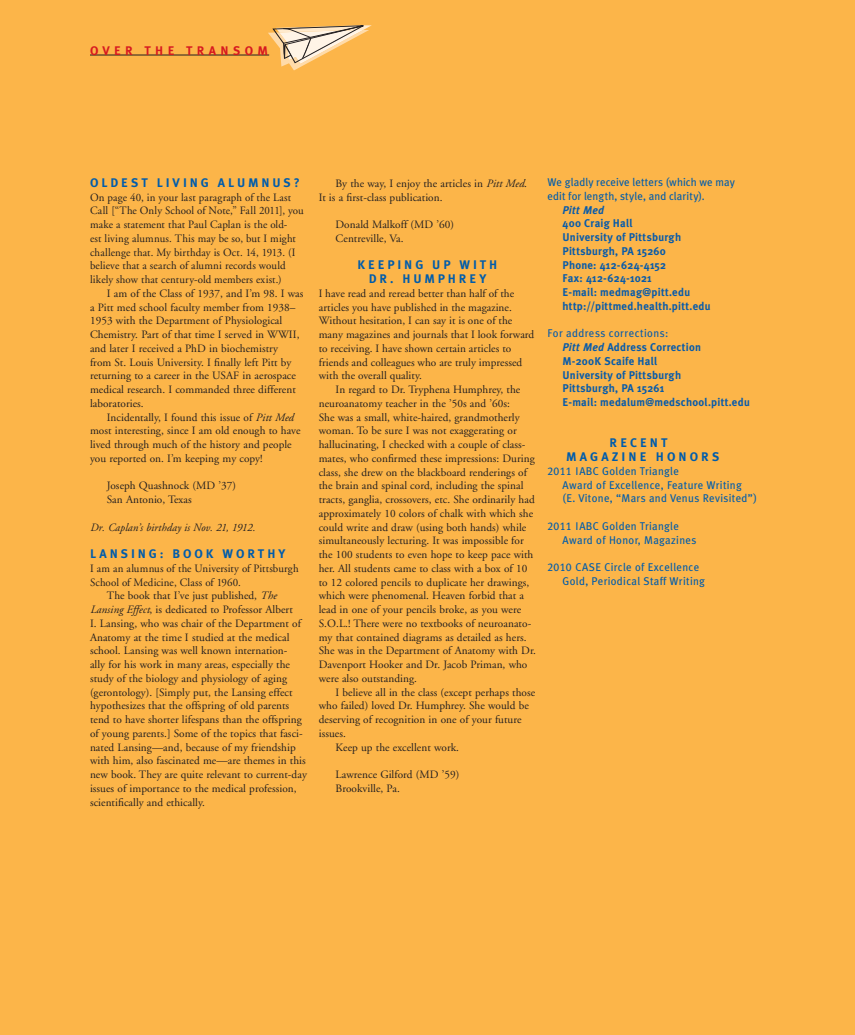
<style>
.page{position:relative;width:855px;height:1035px;background:#fcb549}
.page>*{position:absolute;margin:0;border:0;box-sizing:border-box;transform-origin:0 0}
.t1{font:700 12.5px/13.8px "Meta Plus";letter-spacing:.235em;color:#005cab;text-align:center}
.t2{font:12.5px/13.8px "Meta Plus Bold Caps";letter-spacing:.25em;color:#005cab}
.t3{font:700 12.5px "Meta Plus";letter-spacing:.35em;color:#d71920}
.t4{font:11.25px/13.8px "Adobe Garamond";letter-spacing:.005em;color:#231f20}
.t5{font:700 11.25px/13.8px "Meta Plus";letter-spacing:.02em;color:#085baa}
.t6{font:11.25px/13.8px "Meta Plus";letter-spacing:.03em;color:#005cab}
.t7{font:11.25px/13.8px "Meta Plus";letter-spacing:.01em;color:#005cab}
.t8{font:italic 11.25px "Adobe Garamond";letter-spacing:.01em;color:#231f20}
.t9{font:italic 700 11.25px "Meta Plus";letter-spacing:.02em;color:#085baa}
.s1{font-style:italic}
.s2{font-weight:400}
.s3{font-family:"Meta Plus Book Caps"}
</style>
<div class="page">
<svg style="left:268px;top:25px;width:104px;height:45px"></svg>
<hr style="left:90px;top:55px;width:179px;height:1px;background:#231f20">
<p class="t3" style="left:90px;top:45px;width:180px">OVER THE TRANSOM</p>
<p class="t1" style="left:90px;top:176px;width:211px">OLDEST LIVING ALUMNUS?</p>
<p class="t4" style="left:90px;top:191px;width:215px">On page 40, in your last paragraph of the Last Call [“The Only School of Note,” Fall 2011], you make a statement that Paul Caplan is the old-<br>est living alumnus. This may be so, but I might challenge that. My birthday is Oct. 14, 1913. (I believe that a search of alumni records would likely show that century-old members exist.)</p>
<p class="t4" style="left:90px;top:287px;width:215px;text-indent:17px">I am of the Class of 1937, and I’m 98. I was a Pitt med school faculty member from 1938– 1953 with the Department of Physiological Chemistry. Part of that time I served in WWII, and later I received a PhD in biochemistry<br>from St. Louis University. I finally left Pitt by returning to a career in the USAF in aerospace medical research. I commanded three different laboratories.</p>
<p class="t4" style="left:90px;top:411px;width:212px;text-indent:17px">Incidentally, I found this issue of <span class="s1">Pitt Med </span>most interesting, since I am old enough to have lived through much of the history and people you reported on. I’m keeping my copy!</p>
<p class="t4" style="left:107px;top:480px;width:131px">Joseph Quashnock (MD ’37)<br>San Antonio, Texas</p>
<p class="t8" style="left:90px;top:523px;width:167px">Dr. Caplan’s birthday is Nov. 21, 1912.</p>
<p class="t1" style="left:90px;top:548px;width:197px">LANSING: BOOK WORTHY</p>
<p class="t4" style="left:90px;top:562px;width:210px">I am an alumnus of the University of Pittsburgh</p>
<p class="t4" style="left:90px;top:576px;width:152px">School of Medicine, Class of 1960.</p>
<p class="t4" style="left:107px;top:590px;width:171px">The book that I’ve just published, <span class="s1">The</span></p>
<p class="t4" style="left:90px;top:604px;width:204px"><span class="s1">Lansing Effect</span>, is dedicated to Professor Albert</p>
<p class="t4" style="left:90px;top:617px;width:213px">I. Lansing, who was chair of the Department of</p>
<p class="t4" style="left:90px;top:631px;width:201px">Anatomy at the time I studied at the medical</p>
<p class="t4" style="left:90px;top:645px;width:199px">school. Lansing was well known internation-</p>
<p class="t4" style="left:90px;top:659px;width:202px">ally for his work in many areas, especially the</p>
<p class="t4" style="left:90px;top:672px;width:199px">study of the biology and physiology of aging</p>
<p class="t4" style="left:90px;top:686px;width:204px">(gerontology). [Simply put, the Lansing effect</p>
<p class="t4" style="left:90px;top:700px;width:201px">hypothesizes that the offspring of old parents</p>
<p class="t4" style="left:90px;top:714px;width:213px">tend to have shorter lifespans than the offspring</p>
<p class="t4" style="left:90px;top:727px;width:214px">of young parents.] Some of the topics that fasci-</p>
<p class="t4" style="left:90px;top:741px;width:207px">nated Lansing—and, because of my friendship</p>
<p class="t4" style="left:90px;top:755px;width:217px">with him, also fascinated me—are themes in this</p>
<p class="t4" style="left:90px;top:769px;width:218px">new book. They are quite relevant to current-day</p>
<p class="t4" style="left:90px;top:782px;width:208px">issues of importance to the medical profession,</p>
<p class="t4" style="left:90px;top:796px;width:116px">scientifically and ethically.</p>
<p class="t4" style="left:319px;top:177px;width:210px;text-indent:17px">By the way, I enjoy the articles in <span class="s1">Pitt Med</span>.<br>It is a first-class publication.</p>
<p class="t4" style="left:336px;top:219px;width:120px">Donald Malkoff (MD ’60)<br>Centreville, Va.</p>
<p class="t1" style="left:358px;top:259px;width:141px">KEEPING UP WITH<br>DR. HUMPHREY</p>
<p class="t4" style="left:319px;top:287px;width:217px">I have read and reread better than half of the articles you have published in the magazine.<br>Without hesitation, I can say it is one of the many magazines and journals that I look forward to receiving. I have shown certain articles to friends and colleagues who are truly impressed with the overall quality.</p>
<p class="t4" style="left:319px;top:384px;width:219px;text-indent:17px">In regard to Dr. Tryphena Humphrey, the neuroanatomy teacher in the ’50s and ’60s:<br>She was a small, white-haired, grandmotherly woman. To be sure I was not exaggerating or hallucinating, I checked with a couple of class&shy;mates, who confirmed these impressions: During class, she drew on the blackboard renderings of the brain and spinal cord, including the spinal tracts, ganglia, crossovers, etc. She ordinarily had approximately 10 colors of chalk with which she could write and draw (using both hands) while simultaneously lecturing. It was impossible for the 100 students to even hope to keep pace with her. All students came to class with a box of 10 to 12 colored pencils to duplicate her drawings, which were phenomenal. Heaven forbid that a lead in one of your pencils broke, as you were S.O.L.! There were no textbooks of neuroanato&shy;my that contained diagrams as detailed as hers.<br>She was in the Department of Anatomy with Dr.<br>Davenport Hooker and Dr. Jacob Priman, who were also outstanding.</p>
<p class="t4" style="left:336px;top:686px;width:201px">I believe all in the class (except perhaps those</p>
<p class="t4" style="left:319px;top:700px;width:212px">who failed) loved Dr. Humphrey. She would be</p>
<p class="t4" style="left:319px;top:714px;width:204px">deserving of recognition in one of your future</p>
<p class="t4" style="left:319px;top:727px;width:29px">issues.</p>
<p class="t4" style="left:336px;top:741px;width:125px">Keep up the excellent work.</p>
<p class="t4" style="left:336px;top:769px;width:125px">Lawrence Gilford (MD ’59)<br>Brookville, Pa.</p>
<p class="t7" style="left:548px;top:176px;width:189px">We gladly receive letters (which we may edit for length, style, and clarity).</p>
<p class="t9" style="left:563px;top:203px;width:43px">Pitt Med</p>
<p class="t5" style="left:563px;top:217px;width:150px">400 Craig Hall<br>University of Pittsburgh<br>Pittsburgh, PA 15260<br>Phone: 412-624-4152<br>Fax: 412-624-1021<br>E-mail: medmag@pitt.edu http://pittmed.health.pitt.edu</p>
<p class="t5" style="left:562px;top:327px;width:189px;text-indent:-15px"><span class="s2">For address corrections:<br></span><span class="s1">Pitt Med</span> Address Correction<br>M-200K Scaife Hall<br>University of Pittsburgh<br>Pittsburgh, PA 15261<br>E-mail: medalum@medschool.pitt.edu</p>
<p class="t2" style="left:566px;top:437px;width:155px;text-indent:43px">RECENT<br>MAGAZINE HONORS</p>
<p class="t6" style="left:563px;top:465px;width:196px;text-indent:-15px"><span class="s3">2011</span> IABC Golden Triangle<br>Award of Excellence, Feature Writing (E. Vitone, “Mars and Venus Revisited”)</p>
<p class="t6" style="left:563px;top:520px;width:135px;text-indent:-15px"><span class="s3">2011</span> IABC Golden Triangle<br>Award of Honor, Magazines</p>
<p class="t6" style="left:563px;top:561px;width:144px;text-indent:-15px"><span class="s3">2010</span> CASE Circle of Excellence<br>Gold, Periodical Staff Writing</p>
</div>
